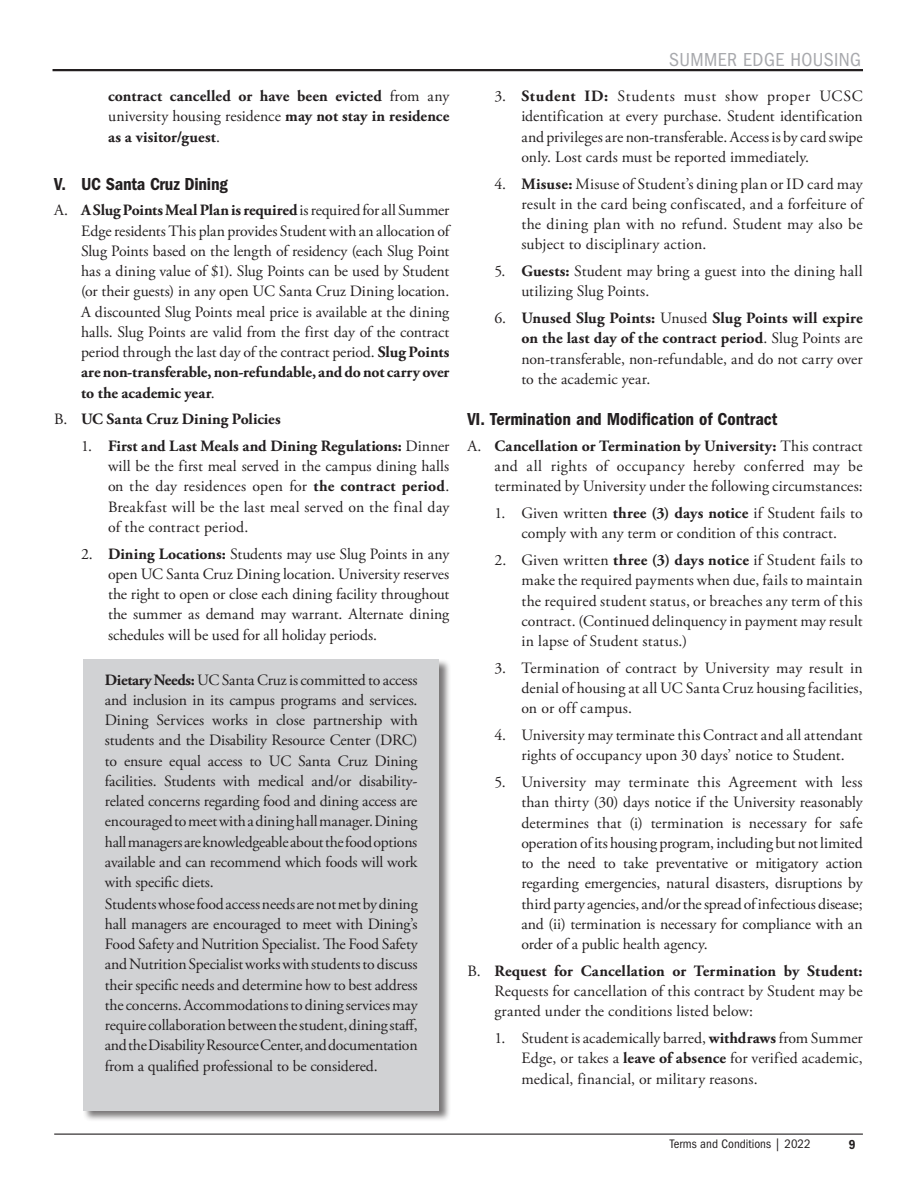
<style>
.page{position:relative;width:918px;height:1188px;background:#fff}
.page>*{position:absolute;margin:0;border:0;box-sizing:border-box;transform-origin:0 0}
.t1{font:19.5px "Franklin Got Cd ITC";letter-spacing:.02em;color:#a8a9ad}
.FranklinGotCdITC-De{font:600 18px "Franklin Got Cd ITC";color:#231f20}
.indent{font:15.75px/20.2px "Adobe Garamond Pro";letter-spacing:.005em;color:#231f20;text-align:justify}
.Shodow_Box_Heading{font:15.75px/20.2px "Adobe Garamond Pro";letter-spacing:-.01em;color:#231f20;text-align:justify}
.indent-2{font:700 15.75px/20.2px "Adobe Garamond Pro";letter-spacing:.01em;color:#231f20;text-align:justify}
.t2{font:600 13.5px "Franklin Got Cd ITC";color:#231f20}
.t3{font:12.75px "Franklin Got Cd ITC";color:#231f20}
.s1{font-weight:400}
.s2{font-weight:700}
</style>
<div class="page">
<hr style="left:53px;top:69px;width:810px;height:2px;background:#231f20">
<hr style="left:54px;top:1134px;width:809px;height:1px;background:#231f20">
<div style="left:83px;top:658px;width:368px;height:464px;background:#231f20;opacity:.6"></div>
<div style="left:83px;top:659px;width:356px;height:451px;background:#d1d2d4"></div>
<p class="indent-2" style="left:108px;top:86px;width:343px">contract cancelled or have been evicted <span class="s1">from any university housing residence</span> may not stay in residence as a visitor/guest<span class="s1">.</span></p>
<p class="FranklinGotCdITC-De" style="left:54px;top:173px;width:175px">V. UC Santa Cruz Dining</p>
<p class="indent" style="left:81px;top:201px;width:370px;text-indent:-27px">A. <span class="s2">A Slug Points Meal Plan is required</span> is required for all Summer Edge residents This plan provides Student with an allocation of Slug Points based on the length of residency (each Slug Point has a dining value of $1). Slug Points can be used by Student (or their guests) in any open UC Santa Cruz Dining location.<br>A discounted Slug Points meal price is available at the dining halls. Slug Points are valid from the first day of the contract period through the last day of the contract period. <span class="s2">Slug Points are non-transferable, non-refundable, and do not carry over to the academic year</span>.</p>
<p class="indent-2" style="left:54px;top:409px;width:228px"><span class="s1">B.</span> UC Santa Cruz Dining Policies</p>
<p class="indent" style="left:108px;top:436px;width:343px;text-indent:-27px">1. <span class="s2">First and Last Meals and Dining Regulations:</span> Dinner will be the first meal served in the campus dining halls on the day residences open for <span class="s2">the contract period</span>.<br>Breakfast will be the last meal served on the final day of the contract period.</p>
<p class="indent" style="left:108px;top:544px;width:343px;text-indent:-27px">2. <span class="s2">Dining Locations:</span> Students may use Slug Points in any open UC Santa Cruz Dining location. University reserves the right to open or close each dining facility throughout the summer as demand may warrant. Alternate dining schedules will be used for all holiday periods.</p>
<p class="Shodow_Box_Heading" style="left:105px;top:670px;width:314px"><span class="s2">Dietary Needs:</span> UC Santa Cruz is committed to access and inclusion in its campus programs and services.<br>Dining Services works in close partnership with students and the Disability Resource Center (DRC) to ensure equal access to UC Santa Cruz Dining facilities. Students with medical and/or disability&shy;related concerns regarding food and dining access are encouraged to meet with a dining hall manager. Dining hall managers are knowledgeable about the food options available and can recommend which foods will work with specific diets.</p>
<p class="Shodow_Box_Heading" style="left:105px;top:894px;width:315px">Students whose food access needs are not met by dining hall managers are encouraged to meet with Dining’s Food Safety and Nutrition Specialist. The Food Safety and Nutrition Specialist works with students to discuss their specific needs and determine how to best address the concerns. Accommodations to dining services may require collaboration between the student, dining staff, and the Disability Resource Center, and documentation from a qualified professional to be considered.</p>
<p class="t1" style="left:669px;top:48px;width:194px">SUMMER EDGE HOUSING</p>
<p class="indent" style="left:521px;top:86px;width:343px;text-indent:-27px">3. <span class="s2">Student ID:</span> Students must show proper UCSC identification at every purchase. Student identification and privileges are non-transferable. Access is by card swipe only. Lost cards must be reported immediately.</p>
<p class="indent" style="left:521px;top:174px;width:343px;text-indent:-27px">4. <span class="s2">Misuse:</span> Misuse of Student’s dining plan or ID card may result in the card being confiscated, and a forfeiture of the dining plan with no refund. Student may also be subject to disciplinary action.</p>
<p class="indent" style="left:521px;top:261px;width:343px;text-indent:-27px">5. <span class="s2">Guests:</span> Student may bring a guest into the dining hall utilizing Slug Points.</p>
<p class="indent" style="left:521px;top:308px;width:343px;text-indent:-27px">6. <span class="s2">Unused Slug Points:</span> Unused <span class="s2">Slug Points will expire on the last day of the contract period</span>. Slug Points are non-transferable, non-refundable, and do not carry over to the academic year.</p>
<p class="FranklinGotCdITC-De" style="left:467px;top:409px;width:312px">VI. Termination and Modification of Contract</p>
<p class="indent" style="left:494px;top:436px;width:370px;text-indent:-27px">A. <span class="s2">Cancellation or Termination by University:</span> This contract and all rights of occupancy hereby conferred may be terminated by University under the following circumstances:</p>
<p class="indent" style="left:494px;top:504px;width:370px;text-align:center">1. Given written <span class="s2">three (3) days notice</span> if Student fails to comply with any term or condition of this contract.</p>
<p class="indent" style="left:521px;top:551px;width:343px;text-indent:-27px">2. Given written <span class="s2">three (3) days notice</span> if Student fails to make the required payments when due, fails to maintain the required student status, or breaches any term of this contract. (Continued delinquency in payment may result in lapse of Student status.)</p>
<p class="indent" style="left:521px;top:658px;width:343px;text-indent:-27px">3. Termination of contract by University may result in denial of housing at all UC Santa Cruz housing facilities, on or off campus.</p>
<p class="indent" style="left:494px;top:726px;width:370px;text-align:center">4. University may terminate this Contract and all attendant rights of occupancy upon 30 days’ notice to Student.</p>
<p class="indent" style="left:521px;top:773px;width:343px;text-indent:-27px">5. University may terminate this Agreement with less than thirty (30) days notice if the University reasonably determines that (i) termination is necessary for safe operation of its housing program, including but not limited to the need to take preventative or mitigatory action regarding emergencies, natural disasters, disruptions by third party agencies, and/or the spread of infectious disease; and (ii) termination is necessary for compliance with an order of a public health agency.</p>
<p class="indent" style="left:494px;top:961px;width:370px;text-indent:-27px">B. <span class="s2">Request for Cancellation or Termination by Student:<br></span>Requests for cancellation of this contract by Student may be granted under the conditions listed below:</p>
<p class="indent" style="left:521px;top:1029px;width:343px;text-indent:-27px">1. Student is academically barred, <span class="s2">withdraws</span> from Summer Edge, or takes a <span class="s2">leave of absence</span> for verified academic, medical, financial, or military reasons.</p>
<p class="t3" style="left:670px;top:1137px;width:142px">Terms and Conditions | 2022</p>
<p class="t2" style="left:849px;top:1136px;width:8px">9</p>
</div>
